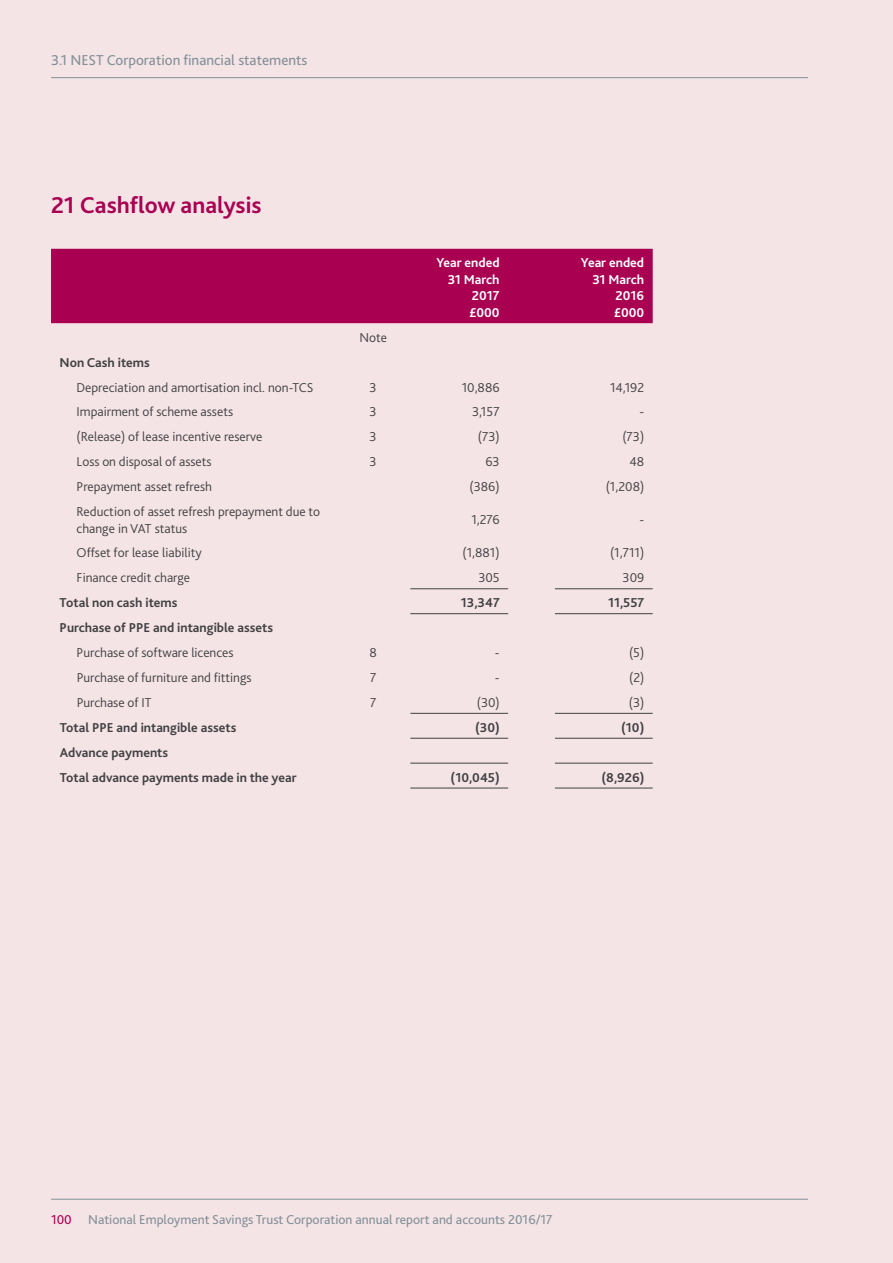
<style>
.page{position:relative;width:893px;height:1263px;background:#f4e4e6}
.page>*{position:absolute;margin:0;border:0;box-sizing:border-box;transform-origin:0 0}
.t1{font:700 24px "Bliss 2";color:#a90052}
.t2{font:15px "Bliss 22";color:#839097}
.t3{font:300 13.5px/16.5px "Bliss 2";color:#414042}
.t4{font:700 13.5px/24.9px "Bliss 2";color:#414042}
.t5{font:13.5px "Bliss 210";color:#839097}
.t6{font:700 13.5px/16.5px "Bliss 2";color:#fff;text-align:right}
.s1{font-family:"Bliss 22";color:#a90052}
</style>
<div class="page">
<hr style="left:51px;top:1199px;width:757px;height:1px;background:#839097">
<div style="left:51px;top:249px;width:602px;height:74px;background:#a90052"></div>
<hr style="left:555px;top:763px;width:98px;height:1px;background:#414042">
<hr style="left:555px;top:788px;width:98px;height:1px;background:#414042">
<hr style="left:410px;top:763px;width:98px;height:1px;background:#414042">
<hr style="left:410px;top:788px;width:98px;height:1px;background:#414042">
<hr style="left:555px;top:713px;width:98px;height:1px;background:#414042">
<hr style="left:555px;top:738px;width:98px;height:1px;background:#414042">
<hr style="left:410px;top:713px;width:98px;height:1px;background:#414042">
<hr style="left:410px;top:738px;width:98px;height:1px;background:#414042">
<hr style="left:555px;top:588px;width:98px;height:1px;background:#414042">
<hr style="left:555px;top:613px;width:98px;height:1px;background:#414042">
<hr style="left:410px;top:588px;width:98px;height:1px;background:#414042">
<hr style="left:410px;top:613px;width:98px;height:1px;background:#414042">
<hr style="left:51px;top:77px;width:757px;height:1px;background:#839097">
<p class="t2" style="left:51px;top:50px;width:258px">3.1 NEST Corporation financial statements</p>
<h1 class="t1" style="left:51px;top:190px;width:212px">21 Cashflow analysis</h1>
<p class="t3" style="left:359px;top:329px;width:29px">Note</p>
<p class="t6" style="left:436px;top:254px;width:65px">Year ended<br>31 March<br>2017<br>£000</p>
<p class="t6" style="left:581px;top:254px;width:65px">Year ended<br>31 March<br>2016<br>£000</p>
<p class="t4" style="left:60px;top:349px;width:92px">Non Cash items</p>
<p class="t3" style="left:77px;top:378px;width:238px">Depreciation and amortisation incl. non-TCS</p>
<p class="t3" style="left:370px;top:378px;width:9px">3</p>
<p class="t3" style="left:462px;top:378px;width:39px">10,886</p>
<p class="t3" style="left:610px;top:378px;width:36px">14,192</p>
<p class="t3" style="left:77px;top:403px;width:158px">Impairment of scheme assets</p>
<p class="t3" style="left:370px;top:403px;width:9px">3</p>
<p class="t3" style="left:472px;top:403px;width:29px">3,157</p>
<p class="t3" style="left:639px;top:403px;width:6px">-</p>
<p class="t3" style="left:77px;top:428px;width:187px">(Release) of lease incentive reserve</p>
<p class="t3" style="left:370px;top:428px;width:9px">3</p>
<p class="t3" style="left:478px;top:428px;width:23px">(73)</p>
<p class="t3" style="left:622px;top:428px;width:23px">(73)</p>
<p class="t3" style="left:77px;top:453px;width:137px">Loss on disposal of assets</p>
<p class="t3" style="left:370px;top:453px;width:9px">3</p>
<p class="t3" style="left:485px;top:453px;width:16px">63</p>
<p class="t3" style="left:629px;top:453px;width:16px">48</p>
<p class="t3" style="left:77px;top:478px;width:137px">Prepayment asset refresh</p>
<p class="t3" style="left:470px;top:478px;width:32px">(386)</p>
<p class="t3" style="left:606px;top:478px;width:40px">(1,208)</p>
<p class="t3" style="left:77px;top:503px;width:245px">Reduction of asset refresh prepayment due to change in VAT status</p>
<p class="t3" style="left:471px;top:511px;width:30px">1,276</p>
<p class="t3" style="left:639px;top:511px;width:6px">-</p>
<p class="t3" style="left:77px;top:544px;width:127px">Offset for lease liability</p>
<p class="t3" style="left:462px;top:544px;width:39px">(1,881)</p>
<p class="t3" style="left:610px;top:544px;width:36px">(1,711)</p>
<p class="t3" style="left:77px;top:569px;width:115px">Finance credit charge</p>
<p class="t3" style="left:478px;top:569px;width:23px">305</p>
<p class="t3" style="left:623px;top:569px;width:23px">309</p>
<p class="t4" style="left:60px;top:590px;width:119px">Total non cash items</p>
<p class="t4" style="left:461px;top:590px;width:40px">13,347</p>
<p class="t4" style="left:608px;top:590px;width:38px">11,557</p>
<p class="t4" style="left:60px;top:615px;width:215px">Purchase of PPE and intangible assets</p>
<p class="t3" style="left:77px;top:644px;width:158px">Purchase of software licences</p>
<p class="t3" style="left:370px;top:644px;width:9px">8</p>
<p class="t3" style="left:495px;top:644px;width:6px">-</p>
<p class="t3" style="left:629px;top:644px;width:17px">(5)</p>
<p class="t3" style="left:77px;top:669px;width:176px">Purchase of furniture and fittings</p>
<p class="t3" style="left:370px;top:669px;width:8px">7</p>
<p class="t3" style="left:495px;top:669px;width:6px">-</p>
<p class="t3" style="left:629px;top:669px;width:17px">(2)</p>
<p class="t3" style="left:77px;top:694px;width:76px">Purchase of IT</p>
<p class="t3" style="left:370px;top:694px;width:8px">7</p>
<p class="t3" style="left:477px;top:694px;width:25px">(30)</p>
<p class="t3" style="left:629px;top:694px;width:17px">(3)</p>
<p class="t4" style="left:60px;top:714px;width:178px">Total PPE and intangible assets</p>
<p class="t4" style="left:475px;top:714px;width:26px">(30)</p>
<p class="t4" style="left:621px;top:714px;width:25px">(10)</p>
<p class="t4" style="left:60px;top:739px;width:238px">Advance payments<br>Total advance payments made in the year</p>
<p class="t4" style="left:451px;top:764px;width:51px">(10,045)</p>
<p class="t4" style="left:602px;top:764px;width:44px">(8,926)</p>
<p class="t5" style="left:51px;top:1211px;width:503px"><span class="s1">100</span> National Employment Savings Trust Corporation annual report and accounts 2016/17</p>
</div>
